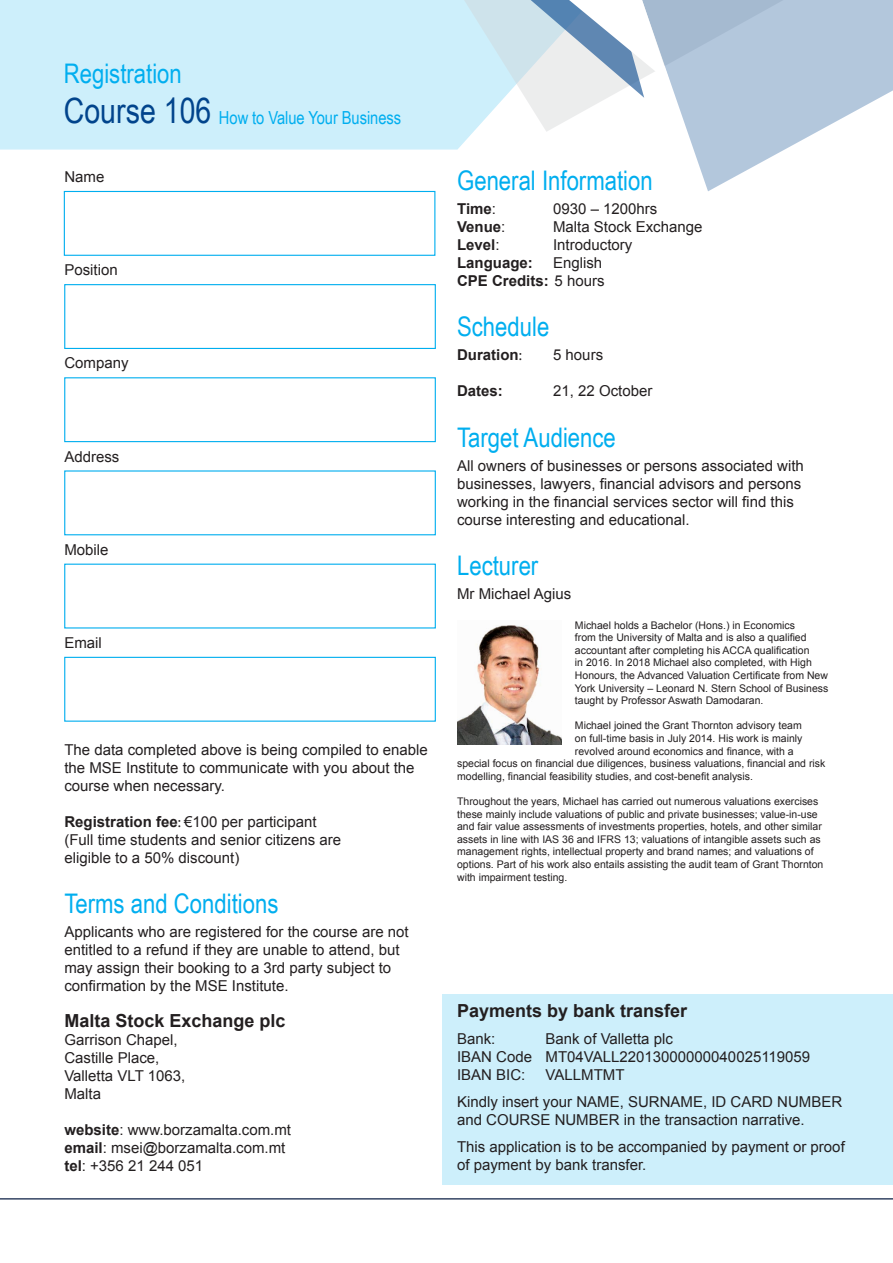
<style>
.page{position:relative;width:893px;height:1263px;background:#fff}
.page>*{position:absolute;margin:0;border:0;box-sizing:border-box;transform-origin:0 0}
.t1{font:34.8px "Arial Narrow";color:#01448c}
.t2{font:27px "Arial Narrow";color:#00aeef}
.t3{font:700 18px "Arial";color:#231f20}
.t4{font:18px "Arial Narrow";letter-spacing:-.005em;color:#00aeef}
.t5{font:15px/18px "Arial";color:#231f20}
.t6{font:700 15px "Arial";color:#231f20}
.t7{font:10.5px/12.6px "Arial";color:#231f20}
.s1{font-weight:700}
.s2{font-family:"Myriad Pro"}
.s3{font-weight:400}
.s4{font-family:"Myriad Pro";font-weight:400}
</style>
<div class="page">
<div style="left:0;top:0;width:473px;height:150px;background:#cdeffb"></div>
<div style="left:64px;top:191px;width:371px;height:65px;border:1px solid #00aeef"></div>
<div style="left:64px;top:284px;width:372px;height:65px;border:1px solid #00aeef"></div>
<div style="left:64px;top:657px;width:372px;height:65px;border:1px solid #00aeef"></div>
<div style="left:64px;top:470px;width:372px;height:65px;border:1px solid #00aeef"></div>
<div style="left:64px;top:377px;width:372px;height:65px;border:1px solid #00aeef"></div>
<hr style="left:0;top:1198px;width:893px;height:1px;background:#02153c">
<svg style="left:451px;top:0;width:155px;height:132px;fill:#cdeffb"></svg>
<svg style="left:670px;top:0;width:223px;height:191px;fill:#b3c7dc"></svg>
<svg style="left:491px;top:0;width:179px;height:98px"></svg>
<img style="left:458px;top:625px;width:104px;height:120px">
<div style="left:442px;top:994px;width:451px;height:190px;background:#cdeffb"></div>
<p class="t2" style="left:64px;top:54px;width:120px">Registration</p>
<p class="t1" style="left:64px;top:85px;width:149px">Course 106</p>
<p class="t4" style="left:219px;top:104px;width:184px">How to Value Your Business</p>
<p class="t5" style="left:64px;top:168px;width:42px">Name</p>
<p class="t5" style="left:64px;top:261px;width:55px">Position</p>
<p class="t5" style="left:64px;top:354px;width:66px">Company</p>
<p class="t5" style="left:64px;top:447px;width:57px">Address</p>
<p class="t5" style="left:64px;top:541px;width:46px">Mobile</p>
<p class="t5" style="left:64px;top:634px;width:39px">Email</p>
<p class="t5" style="left:64px;top:741px;width:365px">The data completed above is being compiled to enable the MSE Institute to communicate with you about the course when necessary.</p>
<p class="t5" style="left:64px;top:813px;width:278px"><span class="s1">Registration fee</span><span class="s2">:</span> €100 per participant (Full time students and senior citizens are</p>
<p class="t5" style="left:64px;top:849px;width:177px">eligible to a 50% discount)</p>
<p class="t2" style="left:64px;top:884px;width:216px">Terms and Conditions</p>
<p class="t5" style="left:64px;top:923px;width:346px">Applicants who are registered for the course are not entitled to a refund if they are unable to attend, but may assign their booking to a 3rd party subject to confirmation by the MSE Institute.</p>
<p class="t3" style="left:64px;top:1009px;width:223px">Malta Stock Exchange plc</p>
<p class="t5" style="left:64px;top:1031px;width:115px">Garrison Chapel,</p>
<p class="t5" style="left:64px;top:1049px;width:97px">Castille Place,</p>
<p class="t5" style="left:64px;top:1067px;width:122px">Valletta VLT 1063,</p>
<p class="t5" style="left:64px;top:1085px;width:38px">Malta</p>
<p class="t5" style="left:64px;top:1121px;width:228px"><span class="s1">website</span>: www.borzamalta.com.mt <span class="s1">email</span>: msei@borzamalta.com.mt</p>
<p class="t5" style="left:64px;top:1157px;width:140px"><span class="s1">tel</span>: +356 21 244 051</p>
<p class="t2" style="left:457px;top:160px;width:197px">General Information</p>
<p class="t6" style="left:457px;top:198px;width:40px">Time<span class="s3">:</span></p>
<p class="t5" style="left:553px;top:200px;width:106px">0930 – 1200hrs</p>
<p class="t6" style="left:457px;top:216px;width:50px">Venue<span class="s3">:</span></p>
<p class="t5" style="left:553px;top:218px;width:151px">Malta Stock Exchange</p>
<p class="t6" style="left:457px;top:234px;width:44px">Level<span class="s3">:</span></p>
<p class="t5" style="left:553px;top:236px;width:81px">Introductory</p>
<p class="t6" style="left:457px;top:252px;width:77px">Language:</p>
<p class="t5" style="left:553px;top:254px;width:51px">English</p>
<p class="t6" style="left:457px;top:270px;width:149px">CPE Credits: <span class="s3">5 hours</span></p>
<p class="t2" style="left:457px;top:307px;width:94px">Schedule</p>
<p class="t6" style="left:457px;top:345px;width:66px">Duration<span class="s4">:</span></p>
<p class="t5" style="left:553px;top:346px;width:52px">5 hours</p>
<p class="t6" style="left:457px;top:381px;width:47px">Dates:</p>
<p class="t5" style="left:553px;top:382px;width:101px">21, 22 October</p>
<p class="t2" style="left:457px;top:417px;width:160px">Target Audience</p>
<p class="t5" style="left:457px;top:456px;width:348px">All owners of businesses or persons associated with businesses, lawyers, financial advisors and persons working in the financial services sector will find this course interesting and educational.</p>
<p class="t2" style="left:457px;top:546px;width:83px">Lecturer</p>
<p class="t5" style="left:457px;top:585px;width:116px">Mr Michael Agius</p>
<p class="t7" style="left:575px;top:619px;width:255px">Michael holds a Bachelor (Hons.) in Economics<br>from the University of Malta and is also a qualified accountant after completing his ACCA qualification<br>in 2016. In 2018 Michael also completed, with High Honours, the Advanced Valuation Certificate from New York University – Leonard N. Stern School of Business taught by Professor Aswath Damodaran.</p>
<p class="t7" style="left:575px;top:719px;width:228px">Michael joined the Grant Thornton advisory team</p>
<p class="t7" style="left:575px;top:732px;width:229px">on full-time basis in July 2014. His work is mainly</p>
<p class="t7" style="left:575px;top:745px;width:220px">revolved around economics and finance, with a</p>
<p class="t7" style="left:457px;top:757px;width:370px">special focus on financial due diligences, business valuations, financial and risk</p>
<p class="t7" style="left:457px;top:770px;width:297px">modelling, financial feasibility studies, and cost-benefit analysis.</p>
<p class="t7" style="left:457px;top:795px;width:368px">Throughout the years, Michael has carried out numerous valuations exercises these mainly include valuations of public and private businesses; value-in-use and fair value assessments of investments properties, hotels, and other similar assets in line with IAS 36 and IFRS 13; valuations of intangible assets such as management rights, intellectual property and brand names; and valuations of options. Part of his work also entails assisting the audit team of Grant Thornton with impairment testing.</p>
<p class="t3" style="left:457px;top:998px;width:232px">Payments by bank transfer</p>
<p class="t5" style="left:457px;top:1029px;width:40px">Bank:</p>
<p class="t5" style="left:546px;top:1029px;width:129px">Bank of Valletta plc</p>
<p class="t5" style="left:457px;top:1047px;width:355px">IBAN Code MT04VALL22013000000040025119059</p>
<p class="t5" style="left:457px;top:1065px;width:70px">IBAN BIC:</p>
<p class="t5" style="left:546px;top:1065px;width:80px">VALLMTMT</p>
<p class="t5" style="left:457px;top:1092px;width:387px">Kindly insert your NAME, SURNAME, ID CARD NUMBER and COURSE NUMBER in the transaction narrative.</p>
<p class="t5" style="left:457px;top:1137px;width:389px">This application is to be accompanied by payment or proof of payment by bank transfer.</p>
</div>
